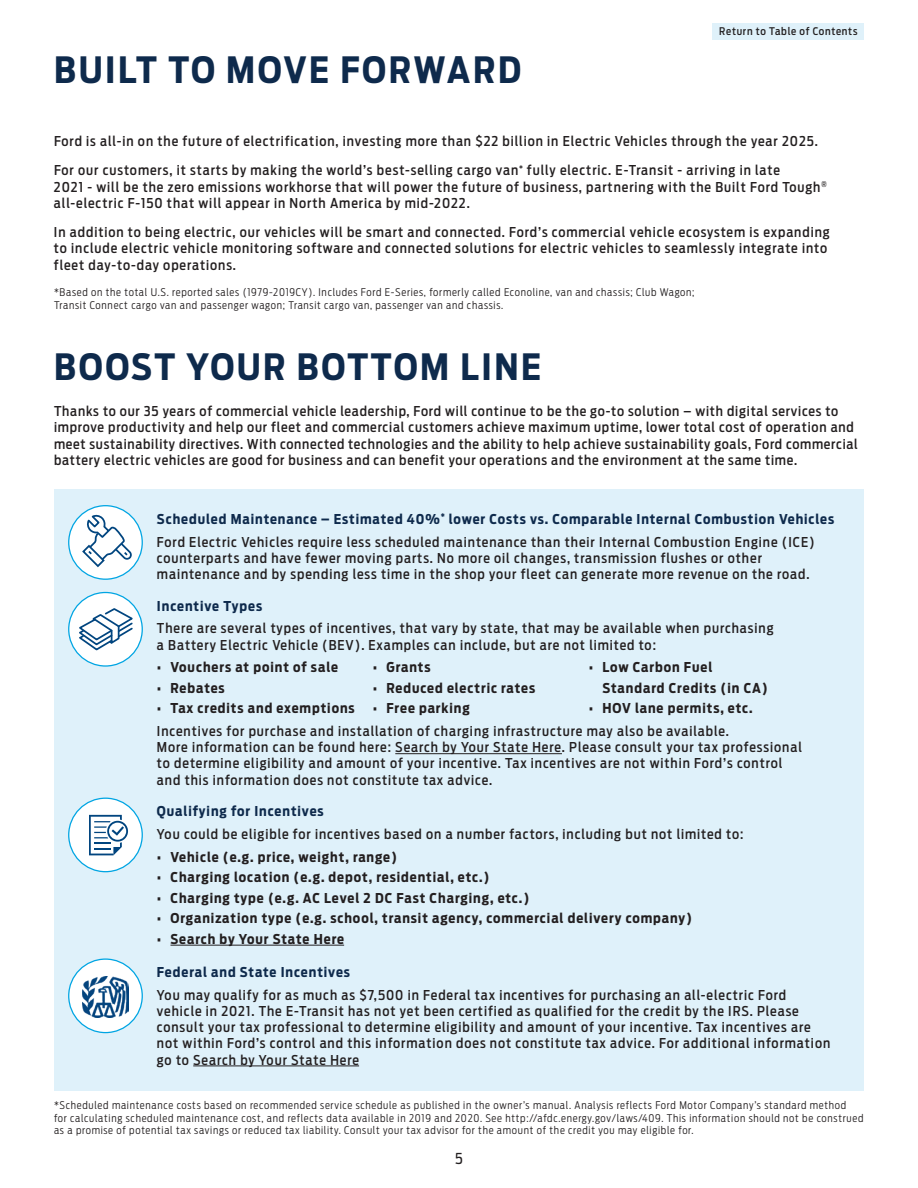
<style>
.page{position:relative;width:918px;height:1188px;background:#fff}
.page>*{position:absolute;margin:0;border:0;box-sizing:border-box;transform-origin:0 0}
.t1{font:700 36px "Ford Antenna Cond";letter-spacing:.07em;color:#0e2a4c}
.t2{font:15px "Ford Antenna Cond";color:#231f20}
.t3{font:500 13.5px/16px "Ford Antenna Cond";letter-spacing:.07em;color:#231f20}
.t4{font:700 13.5px/20.4px "Ford Antenna Cond";letter-spacing:.07em;color:#231f20}
.t5{font:700 13.5px "Ford Antenna Cond";letter-spacing:.07em;color:#0e2a4c}
.t6{font:300 10.5px/12.8px "Ford Antenna Cond";letter-spacing:.07em;color:#231f20}
.t7{font:500 10.5px "Ford Antenna Cond";letter-spacing:.07em;color:#231f20}
</style>
<div class="page">
<div style="left:713px;top:23px;width:151px;height:16px;background:#dff1fa"></div>
<div style="left:54px;top:489px;width:810px;height:601px;background:#dff1fa"></div>
<div style="left:69px;top:506px;width:73px;height:73px;background:#fff;border-radius:50%"></div>
<div style="left:68px;top:505px;width:75px;height:75px;border:1px solid #00a5e3;border-radius:50%"></div>
<svg style="left:81px;top:514px;width:52px;height:54px"></svg>
<div style="left:69px;top:593px;width:73px;height:73px;background:#fff;border-radius:50%"></div>
<div style="left:68px;top:592px;width:75px;height:75px;border:1px solid #00a5e3;border-radius:50%"></div>
<svg style="left:79px;top:608px;width:54px;height:43px"></svg>
<hr style="left:395px;top:753px;width:167px;height:1px;background:#231f20">
<div style="left:69px;top:798px;width:73px;height:74px;background:#fff;border-radius:50%"></div>
<div style="left:68px;top:798px;width:75px;height:74px;border:1px solid #00a5e3;border-radius:50%"></div>
<svg style="left:89px;top:815px;width:39px;height:40px"></svg>
<div style="left:69px;top:959px;width:73px;height:74px;background:#fff;border-radius:50%"></div>
<div style="left:68px;top:958px;width:75px;height:75px;border:1px solid #00a5e3;border-radius:50%"></div>
<img style="left:82px;top:976px;width:47px;height:42px">
<hr style="left:193px;top:1066px;width:166px;height:1px;background:#231f20">
<hr style="left:170px;top:945px;width:174px;height:1px;background:#231f20">
<h2 class="t1" style="left:54px;top:37px;width:469px">BUILT TO MOVE FORWARD</h2>
<p class="t7" style="left:719px;top:22px;width:140px">Return to Table of Contents</p>
<p class="t3" style="left:54px;top:131px;width:766px">Ford is all-in on the future of electrification, investing more than $22 billion in Electric Vehicles through the year 2025.</p>
<p class="t3" style="left:54px;top:161px;width:774px">For our customers, it starts by making the world’s best-selling cargo van<sup>*</sup> fully electric. E-Transit - arriving in late<br>2021 - will be the zero emissions workhorse that will power the future of business, partnering with the Built Ford Tough<sup>® </sup>all-electric F-150 that will appear in North America by mid-2022.</p>
<p class="t3" style="left:54px;top:223px;width:777px">In addition to being electric, our vehicles will be smart and connected. Ford’s commercial vehicle ecosystem is expanding to include electric vehicle monitoring software and connected solutions for electric vehicles to seamlessly integrate into fleet day-to-day operations.</p>
<p class="t6" style="left:54px;top:284px;width:642px">*Based on the total U.S. reported sales (1979-2019CY). Includes Ford E-Series, formerly called Econoline, van and chassis; Club Wagon;<br>Transit Connect cargo van and passenger wagon; Transit cargo van, passenger van and chassis.</p>
<h2 class="t1" style="left:54px;top:334px;width:489px">BOOST YOUR BOTTOM LINE</h2>
<p class="t3" style="left:54px;top:402px;width:805px">Thanks to our 35 years of commercial vehicle leadership, Ford will continue to be the go-to solution – with digital services to improve productivity and help our fleet and commercial customers achieve maximum uptime, lower total cost of operation and meet sustainability directives. With connected technologies and the ability to help achieve sustainability goals, Ford commercial battery electric vehicles are good for business and can benefit your operations and the environment at the same time.</p>
<h3 class="t5" style="left:157px;top:507px;width:679px">Scheduled Maintenance – Estimated 40%<sup>*</sup> lower Costs vs. Comparable Internal Combustion Vehicles</h3>
<p class="t3" style="left:157px;top:532px;width:659px">Ford Electric Vehicles require less scheduled maintenance than their Internal Combustion Engine (ICE) counterparts and have fewer moving parts. No more oil changes, transmission flushes or other maintenance and by spending less time in the shop your fleet can generate more revenue on the road.</p>
<h3 class="t5" style="left:157px;top:594px;width:107px">Incentive Types</h3>
<p class="t3" style="left:157px;top:619px;width:618px">There are several types of incentives, that vary by state, that may be available when purchasing a Battery Electric Vehicle (BEV). Examples can include, but are not limited to:</p>
<p class="t4" style="left:157px;top:656px;width:183px">• Vouchers at point of sale</p>
<p class="t4" style="left:157px;top:676px;width:69px">• Rebates</p>
<p class="t4" style="left:157px;top:697px;width:199px">• Tax credits and exemptions</p>
<p class="t4" style="left:602px;top:656px;width:167px;text-indent:-14px">• Low Carbon Fuel<br>Standard Credits (in CA)</p>
<p class="t4" style="left:589px;top:697px;width:165px">• HOV lane permits, etc.</p>
<p class="t3" style="left:157px;top:722px;width:646px">Incentives for purchase and installation of charging infrastructure may also be available.<br>More information can be found here: Search by Your State Here. Please consult your tax professional to determine eligibility and amount of your incentive. Tax incentives are not within Ford’s control and this information does not constitute tax advice.</p>
<h3 class="t5" style="left:157px;top:799px;width:168px">Qualifying for Incentives</h3>
<p class="t3" style="left:157px;top:825px;width:588px">You could be eligible for incentives based on a number factors, including but not limited to:</p>
<p class="t4" style="left:157px;top:845px;width:242px">• Vehicle (e.g. price, weight, range)</p>
<p class="t4" style="left:157px;top:866px;width:334px">• Charging location (e.g. depot, residential, etc.)</p>
<p class="t4" style="left:157px;top:886px;width:374px">• Charging type (e.g. AC Level 2 DC Fast Charging, etc.)</p>
<p class="t4" style="left:157px;top:907px;width:537px">• Organization type (e.g. school, transit agency, commercial delivery company)</p>
<p class="t4" style="left:157px;top:927px;width:189px">• Search by Your State Here</p>
<h3 class="t5" style="left:157px;top:960px;width:195px">Federal and State Incentives</h3>
<p class="t3" style="left:157px;top:985px;width:675px">You may qualify for as much as $7,500 in Federal tax incentives for purchasing an all-electric Ford vehicle in 2021. The E-Transit has not yet been certified as qualified for the credit by the IRS. Please consult your tax professional to determine eligibility and amount of your incentive. Tax incentives are not within Ford’s control and this information does not constitute tax advice. For additional information go to Search by Your State Here</p>
<p class="t6" style="left:54px;top:1097px;width:811px">*Scheduled maintenance costs based on recommended service schedule as published in the owner’s manual. Analysis reflects Ford Motor Company’s standard method<br>for calculating scheduled maintenance cost, and reflects data available in 2019 and 2020. See http://afdc.energy.gov/laws/409. This information should not be construed as a promise of potential tax savings or reduced tax liability. Consult your tax advisor for the amount of the credit you may eligible for.</p>
<p class="t4" style="left:373px;top:656px;width:59px">• Grants</p>
<p class="t4" style="left:373px;top:676px;width:164px">• Reduced electric rates</p>
<p class="t4" style="left:373px;top:697px;width:98px">• Free parking</p>
<p class="t2" style="left:455px;top:1146px;width:9px">5</p>
</div>
